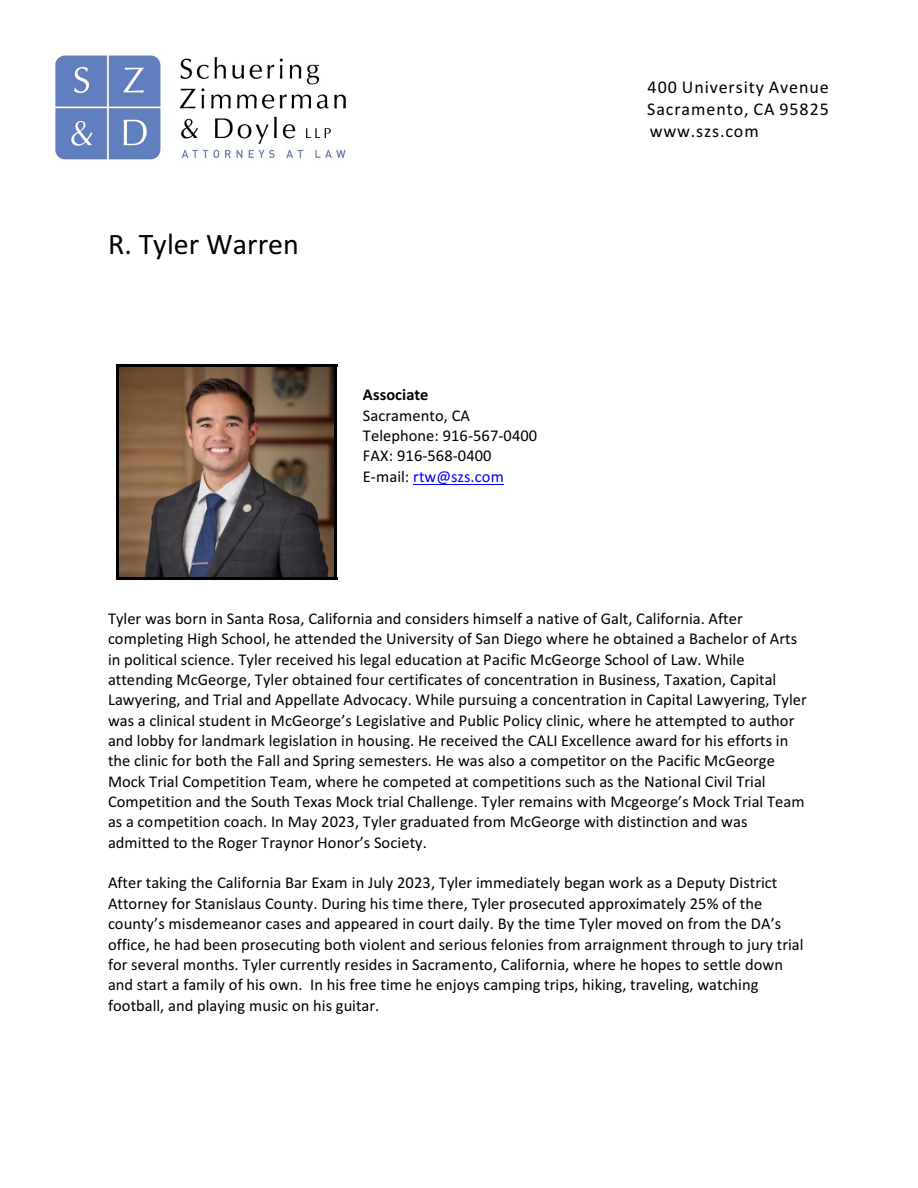
<style>
.page{position:relative;width:918px;height:1188px;background:#fff}
.page>*{position:absolute;margin:0;border:0;box-sizing:border-box;transform-origin:0 0}
.t1{font:30px "Calibri";color:#000}
.t2{font:18px/21.9px "Calibri";letter-spacing:.05em;color:#000;text-align:justify}
.t3{font:16.5px/20.4px "Calibri";color:#000}
.t4{font:700 16.5px "Calibri";letter-spacing:.005em;color:#000}
.s1{color:#00f}
</style>
<div class="page">
<img style="left:55px;top:54px;width:291px;height:106px">
<img style="left:119px;top:367px;width:216px;height:210px">
<hr style="left:116px;top:364px;width:3px;height:216px;background:#000">
<hr style="left:335px;top:364px;width:2px;height:216px;background:#000">
<hr style="left:116px;top:364px;width:221px;height:3px;background:#000">
<hr style="left:116px;top:577px;width:221px;height:3px;background:#000">
<hr style="left:413px;top:484px;width:91px;height:1px;background:#00f">
<h1 class="t1" style="left:108px;top:232px;width:192px">R. Tyler Warren</h1>
<p class="t4" style="left:363px;top:388px;width:67px">Associate</p>
<p class="t3" style="left:363px;top:406px;width:176px">Sacramento, CA<br>Telephone: 916-567-0400<br>FAX: 916-568-0400<br>E-mail: <span class="s1">rtw@szs.com</span></p>
<p class="t2" style="left:647px;top:78px;width:183px">400 University Avenue Sacramento, CA 95825 www.szs.com</p>
<p class="t3" style="left:108px;top:610px;width:700px">Tyler was born in Santa Rosa, California and considers himself a native of Galt, California. After completing High School, he attended the University of San Diego where he obtained a Bachelor of Arts in political science. Tyler received his legal education at Pacific McGeorge School of Law. While attending McGeorge, Tyler obtained four certificates of concentration in Business, Taxation, Capital Lawyering, and Trial and Appellate Advocacy. While pursuing a concentration in Capital Lawyering, Tyler was a clinical student in McGeorge’s Legislative and Public Policy clinic, where he attempted to author and lobby for landmark legislation in housing. He received the CALI Excellence award for his efforts in the clinic for both the Fall and Spring semesters. He was also a competitor on the Pacific McGeorge Mock Trial Competition Team, where he competed at competitions such as the National Civil Trial Competition and the South Texas Mock trial Challenge. Tyler remains with Mcgeorge’s Mock Trial Team as a competition coach. In May 2023, Tyler graduated from McGeorge with distinction and was admitted to the Roger Traynor Honor’s Society.</p>
<p class="t3" style="left:108px;top:874px;width:697px">After taking the California Bar Exam in July 2023, Tyler immediately began work as a Deputy District Attorney for Stanislaus County. During his time there, Tyler prosecuted approximately 25% of the county’s misdemeanor cases and appeared in court daily. By the time Tyler moved on from the DA’s office, he had been prosecuting both violent and serious felonies from arraignment through to jury trial for several months. Tyler currently resides in Sacramento, California, where he hopes to settle down and start a family of his own. In his free time he enjoys camping trips, hiking, traveling, watching football, and playing music on his guitar.</p>
</div>
